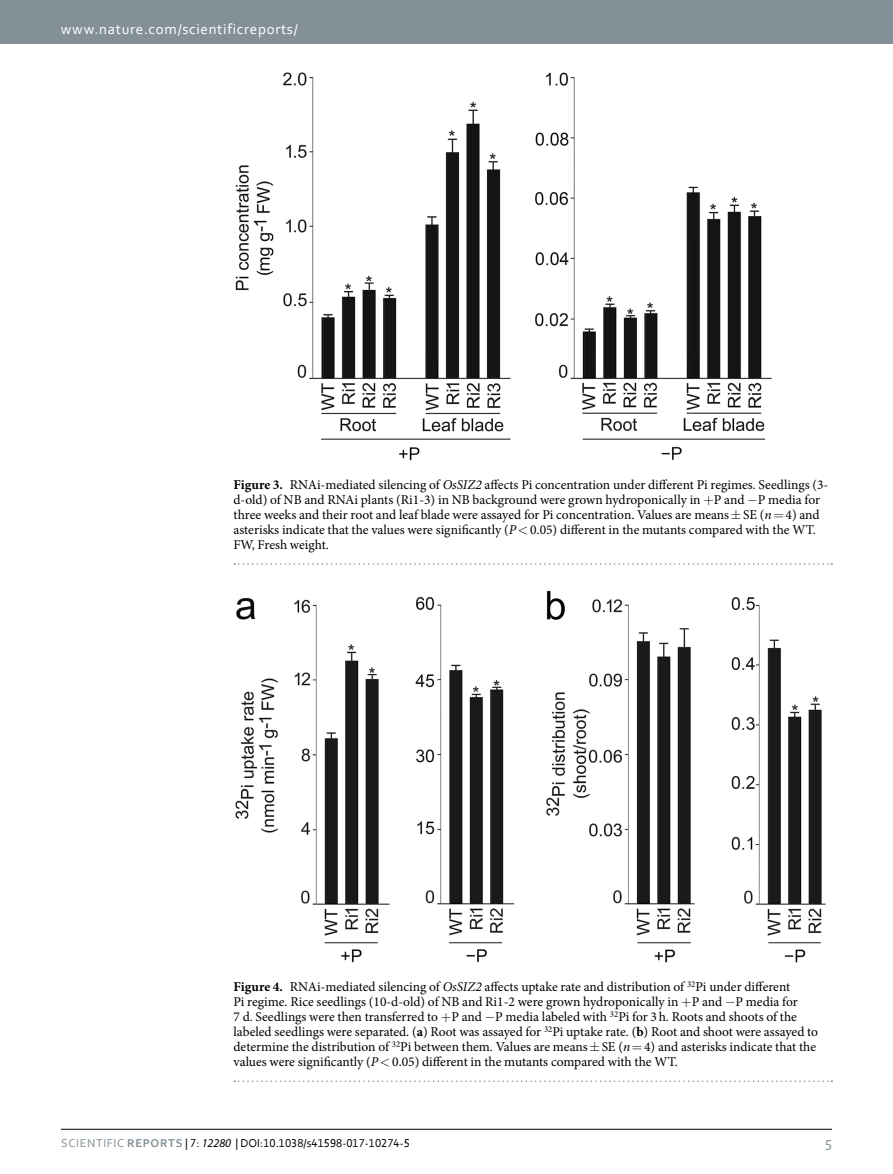
<style>
.page{position:relative;width:893px;height:1174px;background:#fff}
.page>*{position:absolute;margin:0;border:0;box-sizing:border-box;transform-origin:0 0}
.t1{font:15px "Corbel 2";letter-spacing:.045em;color:#fff}
.t2{font:15px "Corbel 2";color:#839097}
.t3{font:13.5px/15px "Minion Pro";color:#000}
.t4{font:12px "Corbel";color:#000}
.s1{font-weight:700}
.s2{font-style:italic}
.s3{font-family:"Corbel 2";color:#839097}
.s4{font-family:"Corbel Bold 2";color:#839097}
.s5{font-family:"Myriad Pro";font-style:italic}
</style>
<div class="page">
<div style="left:0;top:0;width:893px;height:43px;background:#839097"></div>
<hr style="left:61px;top:1129px;width:771px;height:1px;background:#000">
<img style="left:235px;top:72px;width:537px;height:389px">
<svg style="left:234px;top:563px;width:598px;height:1px"></svg>
<img style="left:235px;top:590px;width:591px;height:373px">
<svg style="left:234px;top:1080px;width:598px;height:2px"></svg>
<p class="t1" style="left:61px;top:19px;width:238px">www.nature.com/scientificreports/</p>
<p class="t3" style="left:233px;top:477px;width:596px"><span class="s1">Figure 3.</span> RNAi-mediated silencing of <span class="s2">OsSIZ2</span> affects Pi concentration under different Pi regimes. Seedlings (3- d-old) of NB and RNAi plants (Ri1-3) in NB background were grown hydroponically in P and −P media for three weeks and their root and leaf blade were assayed for Pi concentration. Values are means SE (<span class="s2">n</span> 4) and asterisks indicate that the values were significantly (<span class="s2">P</span> 0.05) different in the mutants compared with the WT.<br>FW, Fresh weight.</p>
<p class="t3" style="left:233px;top:979px;width:586px"><span class="s1">Figure 4.</span> RNAi-mediated silencing of <span class="s2">OsSIZ2</span> affects uptake rate and distribution of <sup>32</sup>Pi under different<br>Pi regime. Rice seedlings (10-d-old) of NB and Ri1-2 were grown hydroponically in P and −P media for<br>7 d. Seedlings were then transferred to P and −P media labeled with <sup>32</sup>Pi for 3h. Roots and shoots of the labeled seedlings were separated. (<span class="s1">a</span>) Root was assayed for <sup>32</sup>Pi uptake rate. (<span class="s1">b</span>) Root and shoot were assayed to determine the distribution of <sup>32</sup>Pi between them. Values are means SE (<span class="s2">n</span> 4) and asterisks indicate that the values were significantly (<span class="s2">P</span> 0.05) different in the mutants compared with the WT.</p>
<p class="t4" style="left:61px;top:1135px;width:350px"><span class="s3">SCiENtiFiC</span> <span class="s4">REPORTS</span> | 7: <span class="s5">12280</span> | DOI:10.1038/s41598-017-10274-5</p>
<p class="t2" style="left:825px;top:1132px;width:9px">5</p>
</div>
